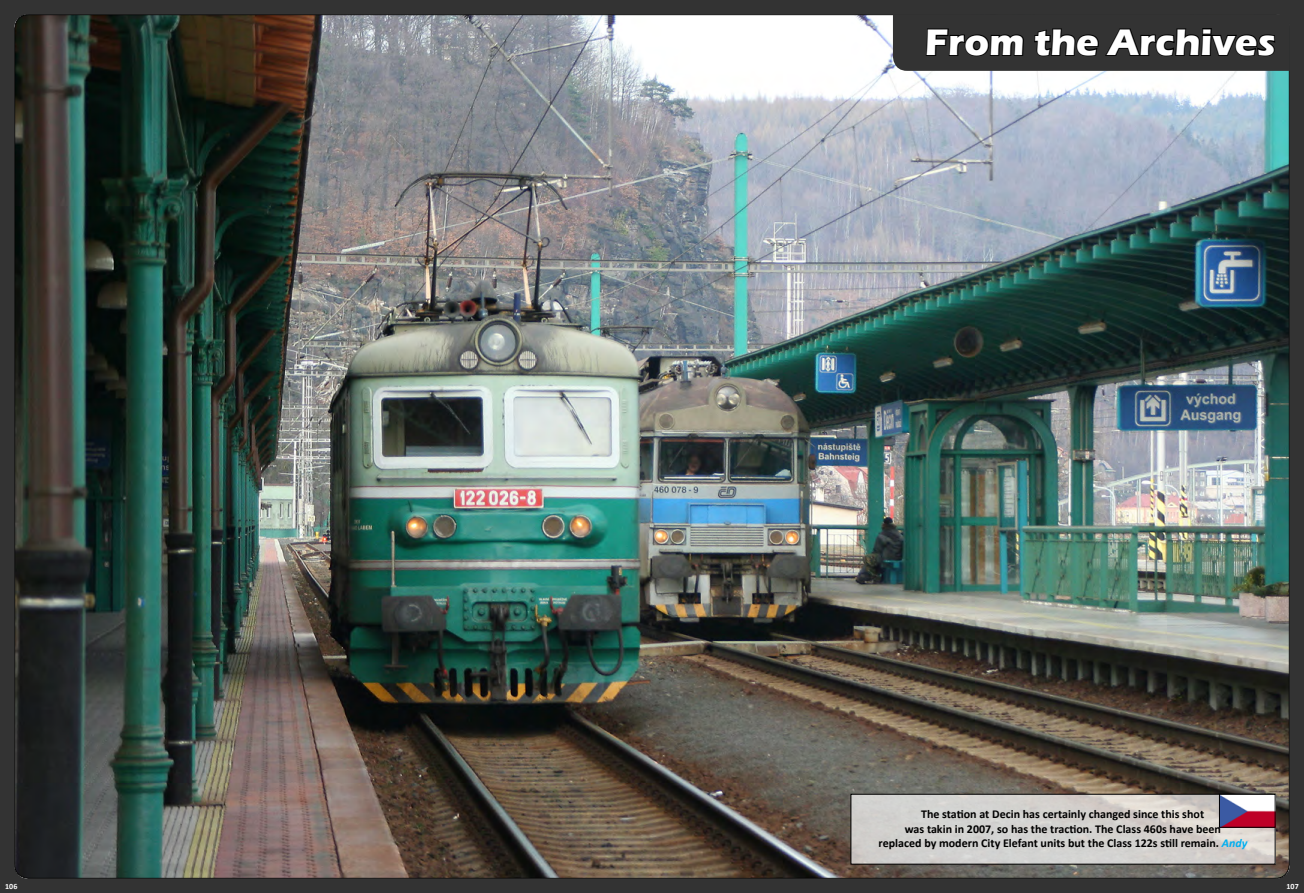
<style>
.page{position:relative;width:1304px;height:893px;background:#333}
.page>*{position:absolute;margin:0;border:0;box-sizing:border-box;transform-origin:0 0}
.t1{font:700 38px "Eras ITC";color:#fff}
.t2{font:700 12px/14.4px "Calibri";color:#000;text-align:center}
.t3{font:700 8px "Calibri";color:#fff}
.s1{font-style:italic;color:#00aeef}
</style>
<div class="page">
<img style="left:15px;top:15px;width:1274px;height:863px">
<svg style="left:893px;top:15px;width:397px;height:148px"></svg>
<svg style="left:852px;top:796px;width:422px;height:67px;background:#d3d1ce"></svg>
<div style="left:850px;top:794px;width:426px;height:71px;border:1px solid #000"></div>
<img style="left:1221px;top:796px;width:53px;height:30px">
<div style="left:1219px;top:794px;width:57px;height:34px;border:1px solid #000"></div>
<h1 class="t1" style="left:925px;top:20px;width:352px">From the Archives</h1>
<p class="t2" style="left:879px;top:807px;width:370px">The station at Decin has certainly changed since this shot<br>was takin in 2007, so has the traction. The Class 460s have been<br>replaced by modern City Elefant units but the Class 122s still remain. <span class="s1">Andy</span></p>
<p class="t3" style="left:5px;top:881px;width:14px">106</p>
<p class="t3" style="left:1287px;top:881px;width:14px">107</p>
</div>
